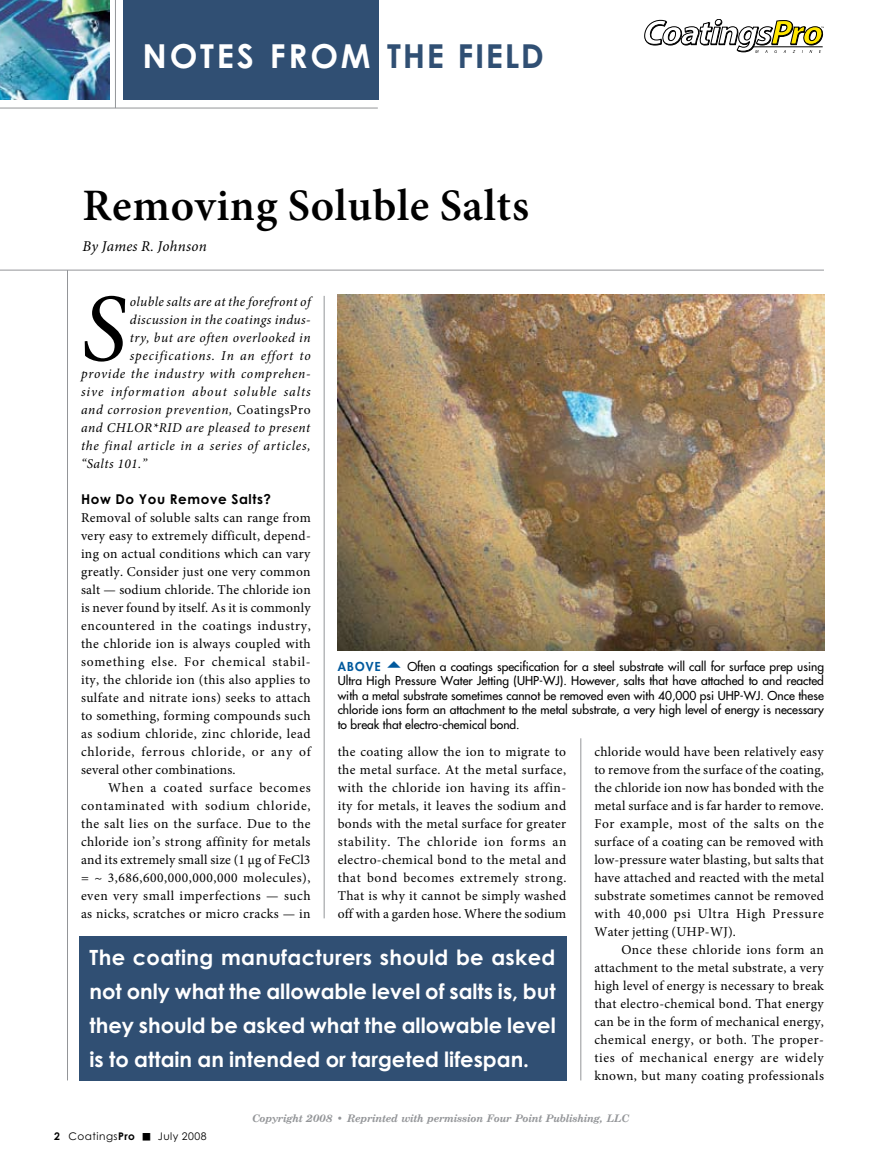
<style>
.page{position:relative;width:878px;height:1175px;background:#fff}
.page>*{position:absolute;margin:0;border:0;box-sizing:border-box;transform-origin:0 0}
.t1{font:italic 96.75px "Minion Pro";color:#000}
.t2{font:600 45px "Minion Pro";letter-spacing:.015em;color:#000}
.t3{font:700 33px "Century Gothic Std";letter-spacing:.085em;color:#fff}
.t4{font:700 21px/33.9px "Century Gothic Std";color:#fff;text-align:justify}
.t5{font:italic 15px "Minion Pro";letter-spacing:.015em;color:#000}
.t6{font:13.5px/18px "Minion Pro";letter-spacing:.025em;color:#000;text-align:justify}
.t7{font:italic 13.5px "Minion Pro";letter-spacing:.045em;color:#000}
.t8{font:italic 13.5px "Minion Pro";letter-spacing:.07em;color:#000}
.t9{font:italic 13.5px "Minion Pro";letter-spacing:.025em;color:#000}
.t10{font:700 13.5px "Century Gothic Std";letter-spacing:.045em;color:#000}
.t11{font:500 12px/14.4px "Futura Std";color:#000;text-align:justify}
.t12{font:800 12px "Futura Std";letter-spacing:.105em;color:#00599d}
.t13{font:italic 700 11.25px "Century Schoolbook EF";color:#939598}
.t14{font:10.5px "Century Gothic Std";letter-spacing:.045em;color:#000}
.s1{color:#304f73}
.s2{font-style:normal}
.s3{font-weight:700}
</style>
<div class="page">
<hr style="left:67px;top:270px;width:1px;height:810px;background:#939598">
<hr style="left:0;top:270px;width:824px;height:1px;background:#939598">
<hr style="left:115px;top:0;width:1px;height:108px;background:#939598">
<div style="left:123px;top:0;width:255px;height:100px;background:#304f73"></div>
<hr style="left:0;top:108px;width:378px;height:1px;background:#939598">
<img style="left:0;top:0;width:109px;height:100px">
<hr style="left:324px;top:296px;width:1px;height:622px;background:#939598">
<hr style="left:580px;top:738px;width:1px;height:342px;background:#939598">
<img style="left:338px;top:294px;width:486px;height:356px">
<div style="left:79px;top:936px;width:487px;height:144px;background:#304f73"></div>
<svg style="left:644px;top:19px;width:179px;height:34px"></svg>
<h3 class="t3" style="left:142px;top:35px;width:403px">Notes From <span class="s1">The FIELD</span></h3>
<h2 class="t2" style="left:82px;top:174px;width:448px">Removing Soluble Salts</h2>
<p class="t5" style="left:82px;top:236px;width:126px">By James R. Johnson</p>
<h1 class="t1" style="left:81px;top:263px;width:47px">S</h1>
<p class="t9" style="left:130px;top:292px;width:182px">oluble salts are at the forefront of</p>
<p class="t7" style="left:130px;top:310px;width:182px">discussion in the coatings indus-</p>
<p class="t7" style="left:130px;top:328px;width:182px">try, but are often overlooked in</p>
<p class="t7" style="left:130px;top:346px;width:182px">specifications. In an effort to</p>
<p class="t7" style="left:81px;top:364px;width:231px">provide the industry with comprehen-</p>
<p class="t8" style="left:81px;top:382px;width:231px">sive information about soluble salts</p>
<p class="t7" style="left:81px;top:400px;width:231px">and corrosion prevention, <span class="s2">CoatingsPro</span></p>
<p class="t7" style="left:81px;top:418px;width:231px">and CHLOR*RID are pleased to present</p>
<p class="t7" style="left:81px;top:436px;width:231px">the final article in a series of articles,</p>
<p class="t7" style="left:81px;top:454px;width:68px">“Salts 101.”</p>
<p class="t10" style="left:81px;top:491px;width:192px">H ow Do You Remove Salts?</p>
<p class="t6" style="left:81px;top:509px;width:231px">Removal of soluble salts can range from very easy to extremely difficult, depend&shy;ing on actual conditions which can vary greatly. Consider just one very common salt — sodium chloride. The chloride ion is never found by itself. As it is commonly encountered in the coatings industry, the chloride ion is always coupled with something else. For chemical stabil&shy;ity, the chloride ion (this also applies to sulfate and nitrate ions) seeks to attach to something, forming compounds such as sodium chloride, zinc chloride, lead chloride, ferrous chloride, or any of several other combinations.</p>
<p class="t6" style="left:81px;top:779px;width:231px;text-indent:27px">When a coated surface becomes contaminated with sodium chloride, the salt lies on the surface. Due to the chloride ion’s strong affinity for metals and its extremely small size (1 µg of FeCl3 = ~ 3,686,600,000,000,000 molecules), even very small imperfections — such as nicks, scratches or micro cracks — in</p>
<p class="t11" style="left:337px;top:659px;width:488px;text-indent:70px">Often a coatings specification for a steel substrate will call for surface prep using Ultra High Pressure Water Jetting (UHP-WJ). However, salts that have attached to and reacted with a metal substrate sometimes cannot be removed even with 40,000 psi UHP-WJ. Once these chloride ions form an attachment to the metal substrate, a very high level of energy is necessary to break that electro-chemical bond.</p>
<p class="t12" style="left:338px;top:659px;width:45px">ABOVE</p>
<p class="t6" style="left:338px;top:743px;width:230px">the coating allow the ion to migrate to the metal surface. At the metal surface, with the chloride ion having its affin&shy;ity for metals, it leaves the sodium and bonds with the metal surface for greater stability. The chloride ion forms an electro-chemical bond to the metal and that bond becomes extremely strong.<br>That is why it cannot be simply washed off with a garden hose. Where the sodium</p>
<p class="t6" style="left:594px;top:743px;width:231px">chloride would have been relatively easy to remove from the surface of the coating, the chloride ion now has bonded with the metal surface and is far harder to remove.<br>For example, most of the salts on the surface of a coating can be removed with low-pressure water blasting, but salts that have attached and reacted with the metal substrate sometimes cannot be removed with 40,000 psi Ultra High Pressure Water jetting (UHP-WJ).</p>
<p class="t6" style="left:594px;top:941px;width:231px;text-indent:27px">Once these chloride ions form an attachment to the metal substrate, a very high level of energy is necessary to break that electro-chemical bond. That energy can be in the form of mechanical energy, chemical energy, or both. The proper&shy;ties of mechanical energy are widely known, but many coating professionals</p>
<h3 class="t4" style="left:90px;top:940px;width:467px">The coating manufacturers should be asked not only what the allowable level of salts is, but they should be asked what the allowable level is to attain an intended or targeted lifespan.</h3>
<p class="t14" style="left:54px;top:1129px;width:82px"><span class="s3">2</span> Coatings<span class="s3">Pro</span></p>
<p class="t14" style="left:158px;top:1129px;width:50px">July 2008</p>
<p class="t13" style="left:252px;top:1112px;width:378px">Copyright 2008 • Reprinted with permission Four Point Publishing, LLC</p>
</div>
